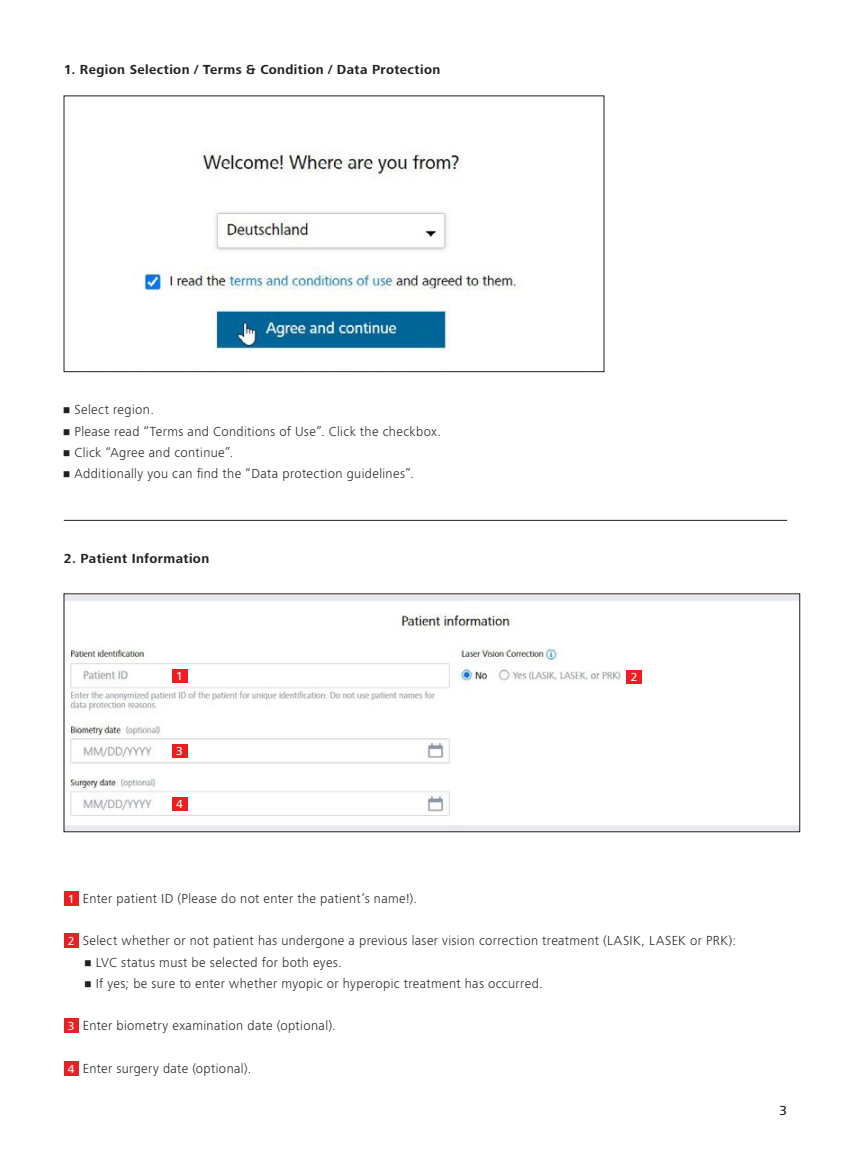
<style>
.page{position:relative;width:851px;height:1149px;background:#fff}
.page>*{position:absolute;margin:0;border:0;box-sizing:border-box;transform-origin:0 0}
.t1{font:300 13.5px "ZEISS Frutiger Next W1 G";letter-spacing:.03em;color:#231f20}
.t2{font:700 13.5px "ZEISS Frutiger Next W1 G";letter-spacing:.03em;color:#231f20}
.t3{font:500 13.5px "ZEISS Frutiger Next W1 G";color:#231f20}
.t4{font:500 12px "ZEISS Frutiger Next W1 G";color:#fff}
.s1{font-weight:500;font-size:12px;color:#fff}
</style>
<div class="page">
<hr style="left:64px;top:520px;width:723px;height:1px;background:#231f20">
<div style="left:64px;top:890px;width:15px;height:15px;background:#ee1d23"></div>
<div style="left:64px;top:933px;width:15px;height:15px;background:#ee1d23"></div>
<div style="left:64px;top:1018px;width:15px;height:15px;background:#ee1d23"></div>
<div style="left:64px;top:1060px;width:15px;height:15px;background:#ee1d23"></div>
<img style="left:144px;top:151px;width:376px;height:199px">
<div style="left:64px;top:96px;width:540px;height:276px;border:1px solid #231f20"></div>
<img style="left:66px;top:595px;width:731px;height:234px">
<div style="left:172px;top:668px;width:15px;height:14px;background:#ee1d23"></div>
<div style="left:172px;top:743px;width:15px;height:14px;background:#ee1d23"></div>
<div style="left:172px;top:796px;width:15px;height:14px;background:#ee1d23"></div>
<div style="left:626px;top:669px;width:15px;height:14px;background:#ee1d23"></div>
<p class="t2" style="left:64px;top:60px;width:378px">1. Region Selection / Terms &amp; Condition / Data Protection</p>
<p class="t1" style="left:64px;top:400px;width:92px">• Select region.</p>
<p class="t1" style="left:64px;top:421px;width:379px">• Please read “Terms and Conditions of Use”. Click the checkbox.</p>
<p class="t1" style="left:64px;top:443px;width:171px">• Click “Agree and continue”.</p>
<p class="t1" style="left:64px;top:464px;width:351px">• Additionally you can find the “Data protection guidelines”.</p>
<p class="t2" style="left:64px;top:549px;width:147px">2. Patient Information</p>
<p class="t4" style="left:176px;top:667px;width:8px">1</p>
<p class="t4" style="left:176px;top:742px;width:8px">3</p>
<p class="t4" style="left:176px;top:795px;width:8px">4</p>
<p class="t4" style="left:631px;top:668px;width:8px">2</p>
<p class="t1" style="left:68px;top:888px;width:350px"><span class="s1">1</span> Enter patient ID (Please do not enter the patient’s name!).</p>
<p class="t1" style="left:68px;top:931px;width:669px"><span class="s1">2</span> Select whether or not patient has undergone a previous laser vision correction treatment (LASIK, LASEK or PRK):</p>
<p class="t1" style="left:85px;top:952px;width:258px">• LVC status must be selected for both eyes.</p>
<p class="t1" style="left:85px;top:973px;width:459px">• If yes; be sure to enter whether myopic or hyperopic treatment has occurred.</p>
<p class="t1" style="left:68px;top:1016px;width:269px"><span class="s1">3</span> Enter biometry examination date (optional).</p>
<p class="t1" style="left:68px;top:1058px;width:185px"><span class="s1">4</span> Enter surgery date (optional).</p>
<p class="t3" style="left:779px;top:1100px;width:9px">3</p>
</div>
